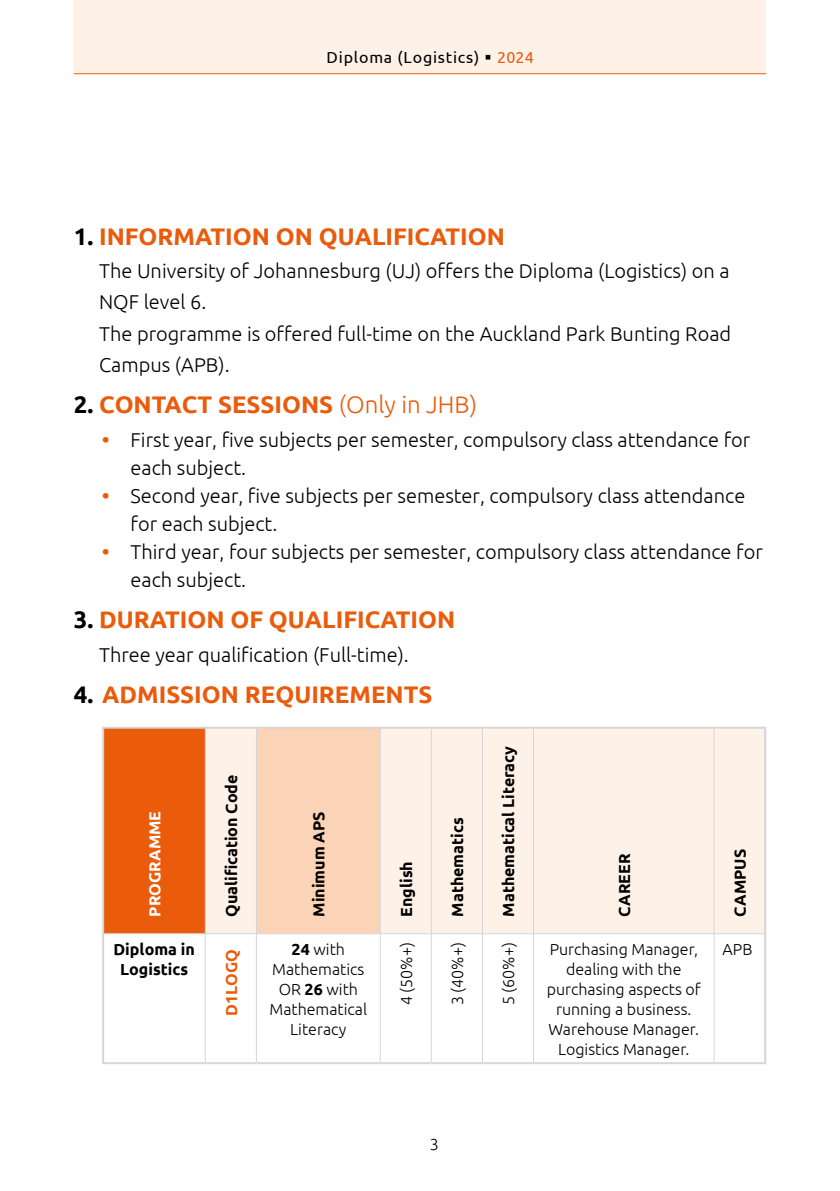
<style>
.page{position:relative;width:840px;height:1191px;background:#fff}
.page>*{position:absolute;margin:0;border:0;box-sizing:border-box;transform-origin:0 0}
.t1{font:700 24px "Ubuntu";color:#ea5b0b}
.t2{font:300 20px/31.2px "Ubuntu";color:#000}
.t3{font:300 16px/20px "Ubuntu";color:#000;text-align:center}
.t4{font:700 16px/20px "Ubuntu";color:#000;text-align:center}
.t5{font:16px "Ubuntu";letter-spacing:.05em;color:#000}
.t6{font:700 16px "Ubuntu";color:#fff}
.t7{font:700 16px "Ubuntu";color:#ea5b0b}
.s1{font-style:inherit}
.s2{color:#ea5b0b}
.s3{color:#000}
.s4{font-weight:300}
.s5{font-weight:700;color:#ea5b0b}
.s6{font-weight:700}
</style>
<div class="page">
<div style="left:74px;top:0;width:691px;height:73px;background:#fef1e7"></div>
<hr style="left:74px;top:73px;width:691px;height:1px;background:#ea5b0b">
<div style="left:103px;top:727px;width:102px;height:206px;background:#ea5b0b"></div>
<div style="left:206px;top:728px;width:557px;height:205px;background:#fef1e7"></div>
<div style="left:256px;top:727px;width:124px;height:206px;background:#fbd3b6"></div>
<hr style="left:205px;top:728px;width:1px;height:205px;background:#d6d5d8">
<hr style="left:256px;top:728px;width:1px;height:205px;background:#d6d5d8">
<hr style="left:380px;top:728px;width:1px;height:205px;background:#d6d5d8">
<hr style="left:431px;top:728px;width:1px;height:205px;background:#d6d5d8">
<hr style="left:482px;top:728px;width:1px;height:205px;background:#d6d5d8">
<hr style="left:533px;top:728px;width:1px;height:205px;background:#d6d5d8">
<hr style="left:713px;top:728px;width:1px;height:205px;background:#d6d5d8">
<hr style="left:104px;top:933px;width:101px;height:1px;background:#d6d5d8">
<hr style="left:205px;top:933px;width:51px;height:1px;background:#d6d5d8">
<hr style="left:205px;top:934px;width:1px;height:128px;background:#d6d5d8">
<hr style="left:256px;top:933px;width:124px;height:1px;background:#d6d5d8">
<hr style="left:256px;top:934px;width:1px;height:128px;background:#d6d5d8">
<hr style="left:380px;top:933px;width:51px;height:1px;background:#d6d5d8">
<hr style="left:380px;top:934px;width:1px;height:128px;background:#d6d5d8">
<hr style="left:431px;top:933px;width:51px;height:1px;background:#d6d5d8">
<hr style="left:431px;top:934px;width:1px;height:128px;background:#d6d5d8">
<hr style="left:482px;top:933px;width:51px;height:1px;background:#d6d5d8">
<hr style="left:482px;top:934px;width:1px;height:128px;background:#d6d5d8">
<hr style="left:533px;top:933px;width:180px;height:1px;background:#d6d5d8">
<hr style="left:533px;top:934px;width:1px;height:128px;background:#d6d5d8">
<hr style="left:713px;top:933px;width:50px;height:1px;background:#d6d5d8">
<hr style="left:713px;top:934px;width:1px;height:128px;background:#d6d5d8">
<hr style="left:102px;top:726px;width:103px;height:2px;background:#d6d5d8">
<hr style="left:102px;top:728px;width:2px;height:205px;background:#d6d5d8">
<hr style="left:205px;top:726px;width:51px;height:2px;background:#d6d5d8">
<hr style="left:256px;top:726px;width:124px;height:2px;background:#d6d5d8">
<hr style="left:380px;top:726px;width:51px;height:2px;background:#d6d5d8">
<hr style="left:431px;top:726px;width:51px;height:2px;background:#d6d5d8">
<hr style="left:482px;top:726px;width:51px;height:2px;background:#d6d5d8">
<hr style="left:533px;top:726px;width:180px;height:2px;background:#d6d5d8">
<hr style="left:713px;top:726px;width:52px;height:2px;background:#d6d5d8">
<hr style="left:763px;top:728px;width:2px;height:205px;background:#d6d5d8">
<hr style="left:102px;top:933px;width:2px;height:129px;background:#d6d5d8">
<hr style="left:763px;top:933px;width:2px;height:129px;background:#d6d5d8">
<hr style="left:102px;top:1062px;width:103px;height:2px;background:#d6d5d8">
<hr style="left:205px;top:1062px;width:51px;height:2px;background:#d6d5d8">
<hr style="left:256px;top:1062px;width:124px;height:2px;background:#d6d5d8">
<hr style="left:380px;top:1062px;width:51px;height:2px;background:#d6d5d8">
<hr style="left:431px;top:1062px;width:51px;height:2px;background:#d6d5d8">
<hr style="left:482px;top:1062px;width:51px;height:2px;background:#d6d5d8">
<hr style="left:533px;top:1062px;width:180px;height:2px;background:#d6d5d8">
<hr style="left:713px;top:1062px;width:52px;height:2px;background:#d6d5d8">
<p class="t5" style="left:326px;top:48px;width:208px">Diploma <span class="s1">(L</span>ogistics<span class="s1">)</span> <span class="s2">2024</span></p>
<p class="t1" style="left:74px;top:222px;width:432px"><span class="s3">1.</span> INFORMATION ON QUALIFICATION</p>
<p class="t2" style="left:99px;top:255px;width:633px">The University of Johannesburg (UJ) offers the Diploma (Logistics) on a NQF level 6.<br>The programme is offered full-time on the Auckland Park Bunting Road Campus (APB).</p>
<p class="t1" style="left:74px;top:390px;width:404px"><span class="s3">2.</span> CONTACT SESSIONS <span class="s4">(Only in JHB)</span></p>
<p class="t2" style="left:130px;top:425px;width:621px;line-height:28px;text-indent:-28px"><span class="s5">•</span> First year, five subjects per semester, compulsory class attendance for each subject.</p>
<p class="t2" style="left:130px;top:481px;width:616px;line-height:28px;text-indent:-28px"><span class="s5">•</span> Second year, five subjects per semester, compulsory class attendance for each subject.</p>
<p class="t2" style="left:130px;top:537px;width:633px;line-height:28px;text-indent:-28px"><span class="s5">•</span> Third year, four subjects per semester, compulsory class attendance for each subject.</p>
<p class="t1" style="left:74px;top:605px;width:382px"><span class="s3">3.</span> DURATION OF QUALIFICATION</p>
<p class="t2" style="left:99px;top:638px;width:311px">Three year qualification (Full-time).</p>
<p class="t1" style="left:74px;top:680px;width:360px"><span class="s3">4.</span> ADMISSION REQUIREMENTS</p>
<p class="t6" style="left:145px;top:916px;width:107px;rotate:-90deg">PROGRAMME</p>
<p class="t4" style="left:221px;top:916px;width:143px;rotate:-90deg">Qualification Code</p>
<p class="t4" style="left:308px;top:916px;width:107px;rotate:-90deg">Minimum APS</p>
<p class="t4" style="left:396px;top:916px;width:57px;rotate:-90deg">English</p>
<p class="t4" style="left:447px;top:916px;width:101px;rotate:-90deg">Mathematics</p>
<p class="t4" style="left:498px;top:916px;width:172px;rotate:-90deg">Mathematical Literacy</p>
<p class="t4" style="left:613px;top:916px;width:65px;rotate:-90deg">CAREER</p>
<p class="t4" style="left:729px;top:916px;width:69px;rotate:-90deg">CAMPUS</p>
<p class="t4" style="left:113px;top:938px;width:83px">Diploma in<br>Logistics</p>
<p class="t7" style="left:221px;top:1015px;width:68px;rotate:-90deg">D1LOGQ</p>
<p class="t3" style="left:269px;top:938px;width:99px"><span class="s6">24</span> with<br>Mathematics<br>OR <span class="s6">26</span> with<br>Mathematical<br>Literacy</p>
<p class="t3" style="left:395px;top:1005px;width:64px;rotate:-90deg">4 (50%+)</p>
<p class="t3" style="left:446px;top:1005px;width:64px;rotate:-90deg">3 (40%+)</p>
<p class="t3" style="left:498px;top:1005px;width:64px;rotate:-90deg">5 (60%+)</p>
<p class="t3" style="left:546px;top:938px;width:156px">Purchasing Manager, dealing with the purchasing aspects of running a business.<br>Warehouse Manager.<br>Logistics Manager.</p>
<p class="t3" style="left:722px;top:938px;width:31px">APB</p>
<p class="t3" style="left:429px;top:1133px;width:11px">3</p>
</div>
